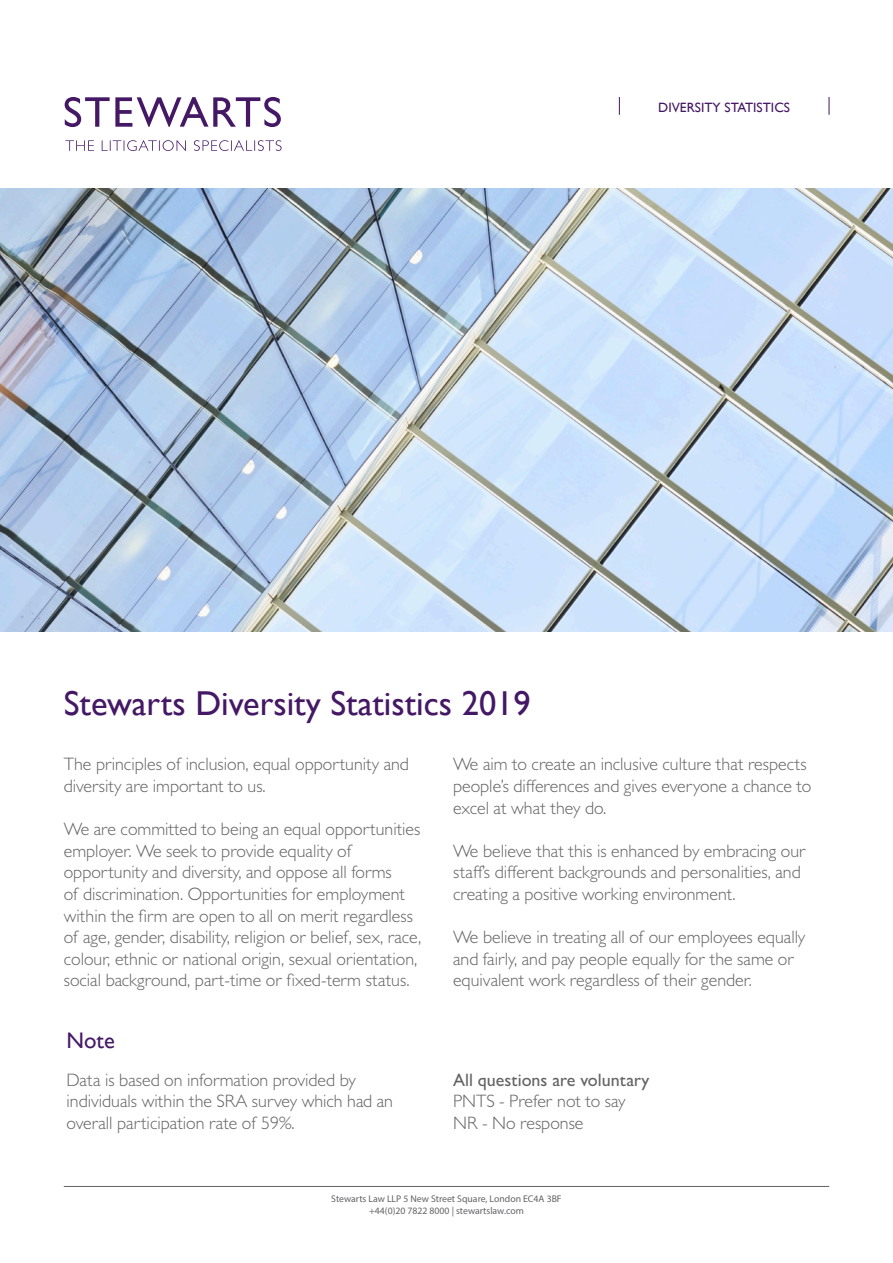
<style>
.page{position:relative;width:893px;height:1263px;background:#fff}
.page>*{position:absolute;margin:0;border:0;box-sizing:border-box;transform-origin:0 0}
.t1{font:34.5px "Gill Sans";color:#451865}
.t2{font:22.5px "Gill Sans";color:#451865}
.t3{font:300 18px/21.6px "Gill Sans MT Std";color:#636366}
.t4{font:500 18px "Gill Sans MT Std";color:#636366}
.t5{font:13.5px "Gill Sans";color:#451865}
.t6{font:9.75px/12px "Myriad Pro";color:#636366;text-align:center}
</style>
<div class="page">
<hr style="left:64px;top:1186px;width:765px;height:1px;background:#636366">
<img style="left:0;top:188px;width:893px;height:443px">
<svg style="left:65px;top:140px;width:217px;height:11px"></svg>
<svg style="left:65px;top:97px;width:216px;height:30px"></svg>
<svg style="left:619px;top:97px;width:1px;height:18px"></svg>
<svg style="left:829px;top:97px;width:1px;height:18px"></svg>
<p class="t5" style="left:658px;top:99px;width:133px">DIVERSITY STATISTICS</p>
<p class="t1" style="left:64px;top:683px;width:468px">Stewarts Diversity Statistics 2019</p>
<p class="t3" style="left:64px;top:753px;width:347px">The principles of inclusion, equal opportunity and diversity are important to us.</p>
<p class="t3" style="left:64px;top:818px;width:359px">We are committed to being an equal opportunities employer. We seek to provide equality of opportunity and diversity, and oppose all forms<br>of discrimination. Opportunities for employment within the firm are open to all on merit regardless of age, gender, disability, religion or belief, sex, race, colour, ethnic or national origin, sexual orientation, social background, part-time or fixed-term status.</p>
<p class="t3" style="left:453px;top:753px;width:360px">We aim to create an inclusive culture that respects people’s differences and gives everyone a chance to excel at what they do.</p>
<p class="t3" style="left:453px;top:839px;width:354px">We believe that this is enhanced by embracing our staff’s different backgrounds and personalities, and creating a positive working environment.</p>
<p class="t3" style="left:453px;top:926px;width:354px">We believe in treating all of our employees equally and fairly, and pay people equally for the same or equivalent work regardless of their gender.</p>
<p class="t2" style="left:67px;top:1027px;width:50px">Note</p>
<p class="t3" style="left:67px;top:1068px;width:328px">Data is based on information provided by individuals within the SRA survey which had an overall participation rate of 59%.</p>
<p class="t4" style="left:453px;top:1069px;width:198px">All questions are voluntary</p>
<p class="t3" style="left:453px;top:1090px;width:174px">PNTS - Prefer not to say</p>
<p class="t3" style="left:453px;top:1111px;width:132px">NR - No response</p>
<p class="t6" style="left:331px;top:1193px;width:232px">Stewarts Law LLP 5 New Street Square, London EC4A 3BF +44(0)20 7822 8000 | stewartslaw.com</p>
</div>
